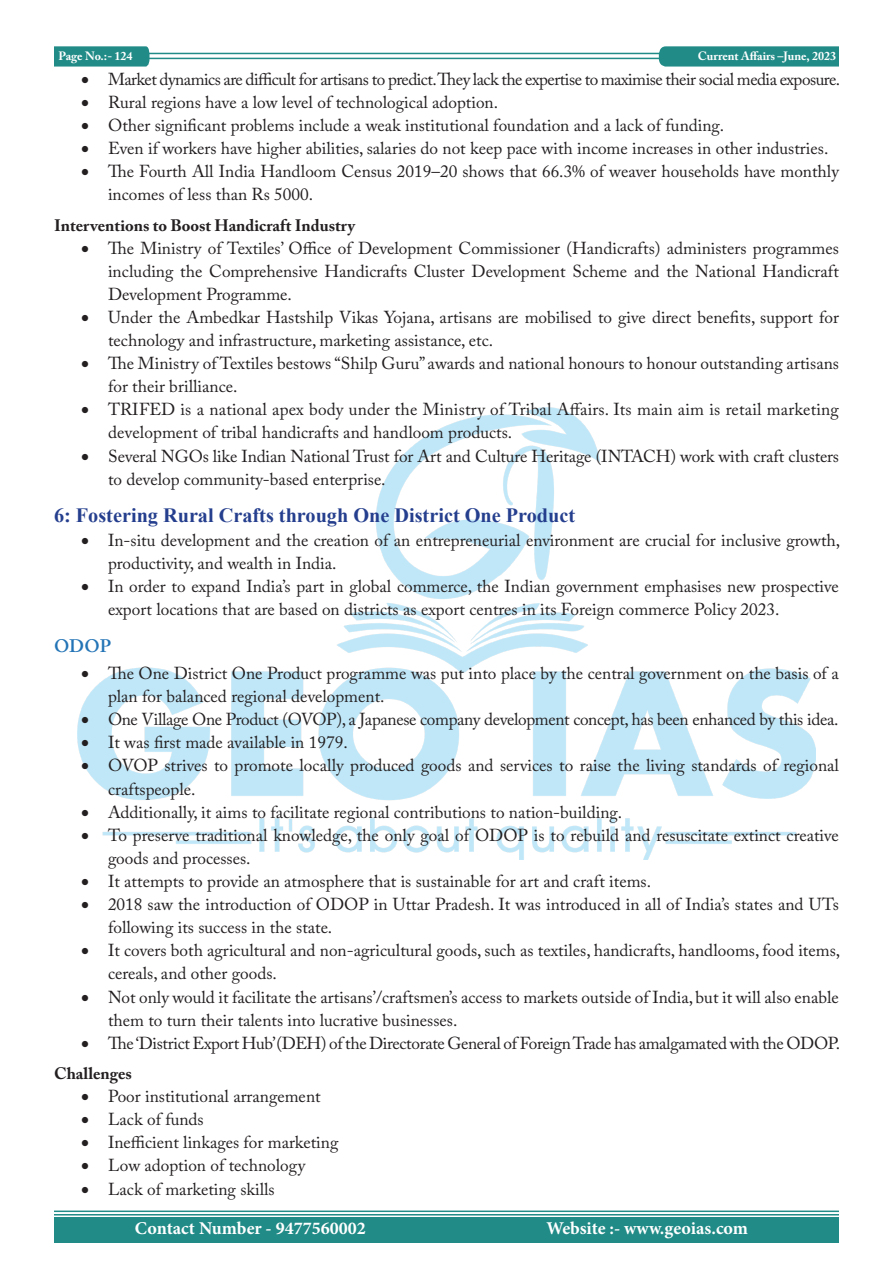
<style>
.page{position:relative;width:893px;height:1263px;background:#fff}
.page>*{position:absolute;margin:0;border:0;box-sizing:border-box;transform-origin:0 0}
.Main_Heading{font:700 20.25px "Times New Roman";color:#253f8e}
.t1{font:700 18px "Minion Pro";color:#fff}
.Sub_heading{font:600 18px "Adobe Caslon Pro";color:#2374b6}
.t2{font:17.25px/23.1px "Adobe Caslon Pro";color:#231f20}
.t3{font:17.25px "Adobe Caslon Pro";letter-spacing:-.02em;color:#231f20}
.t4{font:17.25px "Adobe Caslon Pro";letter-spacing:-.03em;color:#231f20}
.Black{font:700 16.5px "Adobe Caslon Pro";color:#231f20}
.t5{font:700 12px "Adobe Caslon Pro";color:#fff}
</style>
<div class="page">
<hr style="left:148px;top:53px;width:691px;height:1px;background:#208b87">
<hr style="left:148px;top:58px;width:690px;height:1px;background:#208b87">
<svg style="left:54px;top:46px;width:96px;height:21px;background:#2a908c"></svg>
<svg style="left:659px;top:46px;width:180px;height:21px;background:#29908c"></svg>
<hr style="left:54px;top:1210px;width:785px;height:2px;background:#208b87">
<hr style="left:54px;top:1214px;width:785px;height:1px;background:#208b87">
<div style="left:54px;top:1217px;width:785px;height:26px;background:#208b87"></div>
<img style="left:78px;top:407px;width:737px;height:452px">
<p class="t5" style="left:59px;top:49px;width:76px">Page No.:- 124</p>
<p class="t5" style="left:698px;top:49px;width:140px">Current Affairs –June, 2023</p>
<p class="t4" style="left:81px;top:69px;width:761px">• Market dynamics are difficult for artisans to predict.They lack the expertise to maximise their social media exposure.</p>
<p class="t2" style="left:81px;top:90px;width:419px">• Rural regions have a low level of technological adoption.</p>
<p class="t2" style="left:81px;top:113px;width:645px">• Other significant problems include a weak institutional foundation and a lack of funding.</p>
<p class="t2" style="left:81px;top:136px;width:749px">• Even if workers have higher abilities, salaries do not keep pace with income increases in other industries.</p>
<p class="t2" style="left:108px;top:160px;width:732px;text-indent:-27px">• The Fourth All India Handloom Census 2019–20 shows that 66.3% of weaver households have monthly incomes of less than Rs 5000.</p>
<p class="Black" style="left:54px;top:215px;width:303px">Interventions to Boost Handicraft Industry</p>
<p class="t2" style="left:108px;top:236px;width:732px;text-align:justify;text-indent:-27px">• The Ministry of Textiles’ Office of Development Commissioner (Handicrafts) administers programmes including the Comprehensive Handicrafts Cluster Development Scheme and the National Handicraft Development Programme.</p>
<p class="t2" style="left:108px;top:305px;width:733px;text-indent:-27px">• Under the Ambedkar Hastshilp Vikas Yojana, artisans are mobilised to give direct benefits, support for technology and infrastructure, marketing assistance, etc.</p>
<p class="t2" style="left:108px;top:352px;width:732px;text-indent:-27px">• The Ministry of Textiles bestows “Shilp Guru” awards and national honours to honour outstanding artisans for their brilliance.</p>
<p class="t2" style="left:108px;top:398px;width:732px;text-indent:-27px">• TRIFED is a national apex body under the Ministry of Tribal Affairs. Its main aim is retail marketing development of tribal handicrafts and handloom products.</p>
<p class="t2" style="left:108px;top:444px;width:732px;text-indent:-27px">• Several NGOs like Indian National Trust for Art and Culture Heritage (INTACH) work with craft clusters to develop community-based enterprise.</p>
<p class="Main_Heading" style="left:54px;top:502px;width:523px">6: Fostering Rural Crafts through One District One Product</p>
<p class="t2" style="left:108px;top:528px;width:734px;text-indent:-27px">• In-situ development and the creation of an entrepreneurial environment are crucial for inclusive growth, productivity, and wealth in India.</p>
<p class="t2" style="left:108px;top:574px;width:732px;text-indent:-27px">• In order to expand India’s part in global commerce, the Indian government emphasises new prospective export locations that are based on districts as export centres in its Foreign commerce Policy 2023.</p>
<p class="Sub_heading" style="left:54px;top:636px;width:58px">ODOP</p>
<p class="t2" style="left:108px;top:661px;width:732px;text-indent:-27px">• The One District One Product programme was put into place by the central government on the basis of a plan for balanced regional development.</p>
<p class="t3" style="left:81px;top:709px;width:759px">• One Village One Product (OVOP), a Japanese company development concept, has been enhanced by this idea.</p>
<p class="t2" style="left:81px;top:731px;width:268px">• It was first made available in 1979.</p>
<p class="t2" style="left:108px;top:754px;width:732px;text-indent:-27px">• OVOP strives to promote locally produced goods and services to raise the living standards of regional craftspeople.</p>
<p class="t2" style="left:81px;top:800px;width:543px">• Additionally, it aims to facilitate regional contributions to nation-building.</p>
<p class="t2" style="left:108px;top:823px;width:732px;text-indent:-27px">• To preserve traditional knowledge, the only goal of ODOP is to rebuild and resuscitate extinct creative goods and processes.</p>
<p class="t2" style="left:81px;top:869px;width:572px">• It attempts to provide an atmosphere that is sustainable for art and craft items.</p>
<p class="t2" style="left:108px;top:892px;width:732px;text-indent:-27px">• 2018 saw the introduction of ODOP in Uttar Pradesh. It was introduced in all of India’s states and UTs following its success in the state.</p>
<p class="t2" style="left:108px;top:939px;width:734px;text-indent:-27px">• It covers both agricultural and non-agricultural goods, such as textiles, handicrafts, handlooms, food items, cereals, and other goods.</p>
<p class="t2" style="left:108px;top:985px;width:732px;text-indent:-27px">• Not only would it facilitate the artisans’/craftsmen’s access to markets outside of India, but it will also enable them to turn their talents into lucrative businesses.</p>
<p class="t3" style="left:81px;top:1033px;width:761px">• The ‘District Export Hub’(DEH) of the Directorate General of Foreign Trade has amalgamated with the ODOP.</p>
<p class="Black" style="left:54px;top:1064px;width:79px">Challenges</p>
<p class="t2" style="left:81px;top:1084px;width:241px">• Poor institutional arrangement</p>
<p class="t2" style="left:81px;top:1108px;width:124px">• Lack of funds</p>
<p class="t2" style="left:81px;top:1131px;width:259px">• Inefficient linkages for marketing</p>
<p class="t2" style="left:81px;top:1154px;width:226px">• Low adoption of technology</p>
<p class="t2" style="left:81px;top:1177px;width:195px">• Lack of marketing skills</p>
<p class="t1" style="left:135px;top:1215px;width:232px">Contact Number - 9477560002</p>
<p class="t1" style="left:546px;top:1215px;width:203px">Website :- www.geoias.com</p>
</div>
